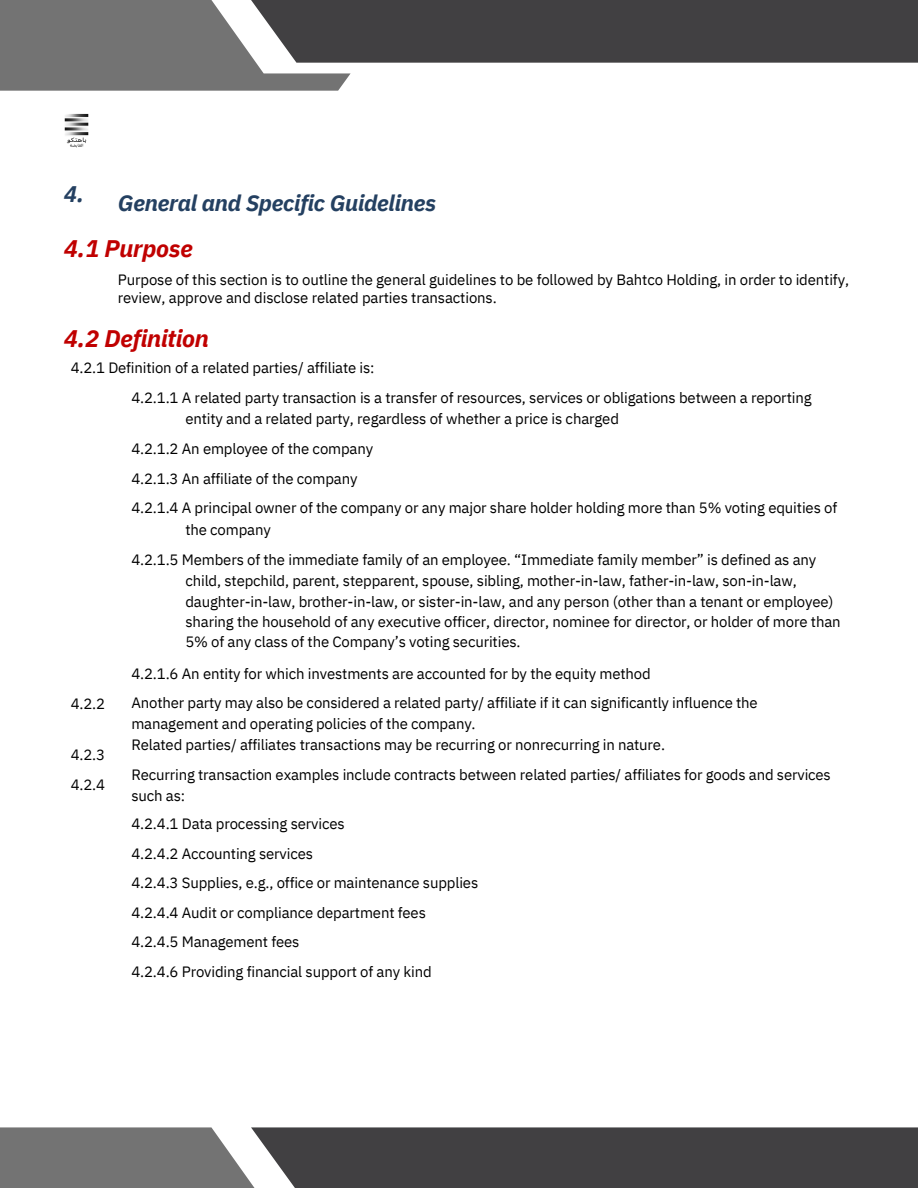
<style>
.page{position:relative;width:918px;height:1188px;background:#fff}
.page>*{position:absolute;margin:0;border:0;box-sizing:border-box;transform-origin:0 0}
.t1{font:italic 700 24px "IBM Plex Sans";letter-spacing:-.01em;color:#c00000}
.t2{font:italic 700 22.5px "IBM Plex Sans";letter-spacing:-.01em;color:#244061}
.t3{font:15px/18px "IBM Plex Sans";letter-spacing:-.01em;color:#000}
</style>
<div class="page">
<svg style="left:0;top:1127px;width:918px;height:61px;background:#575657"></svg>
<svg style="left:0;top:0;width:918px;height:91px"></svg>
<img style="left:64px;top:113px;width:25px;height:35px">
<p class="t2" style="left:64px;top:179px;width:22px">4.</p>
<h1 class="t2" style="left:118px;top:188px;width:320px">General and Specific Guidelines</h1>
<h1 class="t1" style="left:64px;top:232px;width:130px">4.1 Purpose</h1>
<p class="t3" style="left:118px;top:271px;width:733px">Purpose of this section is to outline the general guidelines to be followed by Bahtco Holding, in order to identify, review, approve and disclose related parties transactions.</p>
<h1 class="t1" style="left:64px;top:323px;width:147px">4.2 Definition</h1>
<p class="t3" style="left:71px;top:358px;width:305px">4.2.1 Definition of a related parties/ affiliate is:</p>
<h1 class="t3" style="left:131px;top:389px;width:682px">4.2.1.1 A related party transaction is a transfer of resources, services or obligations between a reporting</h1>
<p class="t3" style="left:185px;top:410px;width:435px">entity and a related party, regardless of whether a price is charged</p>
<p class="t3" style="left:131px;top:439px;width:243px">4.2.1.2 An employee of the company</p>
<p class="t3" style="left:131px;top:470px;width:228px">4.2.1.3 An affiliate of the company</p>
<p class="t3" style="left:131px;top:499px;width:707px">4.2.1.4 A principal owner of the company or any major share holder holding more than 5% voting equities of</p>
<p class="t3" style="left:185px;top:521px;width:87px">the company</p>
<p class="t3" style="left:131px;top:550px;width:687px">4.2.1.5 Members of the immediate family of an employee. “Immediate family member” is defined as any</p>
<p class="t3" style="left:185px;top:572px;width:613px">child, stepchild, parent, stepparent, spouse, sibling, mother-in-law, father-in-law, son-in-law,</p>
<p class="t3" style="left:185px;top:592px;width:650px">daughter-in-law, brother-in-law, or sister-in-law, and any person (other than a tenant or employee)</p>
<p class="t3" style="left:185px;top:612px;width:657px">sharing the household of any executive officer, director, nominee for director, or holder of more than</p>
<p class="t3" style="left:185px;top:632px;width:337px">5% of any class of the Company’s voting securities.</p>
<p class="t3" style="left:131px;top:665px;width:521px">4.2.1.6 An entity for which investments are accounted for by the equity method</p>
<p class="t3" style="left:131px;top:694px;width:628px">Another party may also be considered a related party/ affiliate if it can significantly influence the</p>
<p class="t3" style="left:131px;top:714px;width:346px">management and operating policies of the company.</p>
<p class="t3" style="left:131px;top:735px;width:535px">Related parties/ affiliates transactions may be recurring or nonrecurring in nature.</p>
<p class="t3" style="left:131px;top:766px;width:701px">Recurring transaction examples include contracts between related parties/ affiliates for goods and services</p>
<p class="t3" style="left:131px;top:786px;width:55px">such as:</p>
<p class="t3" style="left:131px;top:814px;width:215px">4.2.4.1 Data processing services</p>
<p class="t3" style="left:131px;top:845px;width:183px">4.2.4.2 Accounting services</p>
<p class="t3" style="left:131px;top:874px;width:348px">4.2.4.3 Supplies, e.g., office or maintenance supplies</p>
<p class="t3" style="left:131px;top:903px;width:296px">4.2.4.4 Audit or compliance department fees</p>
<p class="t3" style="left:131px;top:932px;width:170px">4.2.4.5 Management fees</p>
<p class="t3" style="left:131px;top:963px;width:302px">4.2.4.6 Providing financial support of any kind</p>
<p class="t3" style="left:71px;top:694px;width:36px">4.2.2</p>
<p class="t3" style="left:71px;top:745px;width:36px">4.2.3</p>
<p class="t3" style="left:71px;top:776px;width:36px">4.2.4</p>
</div>
